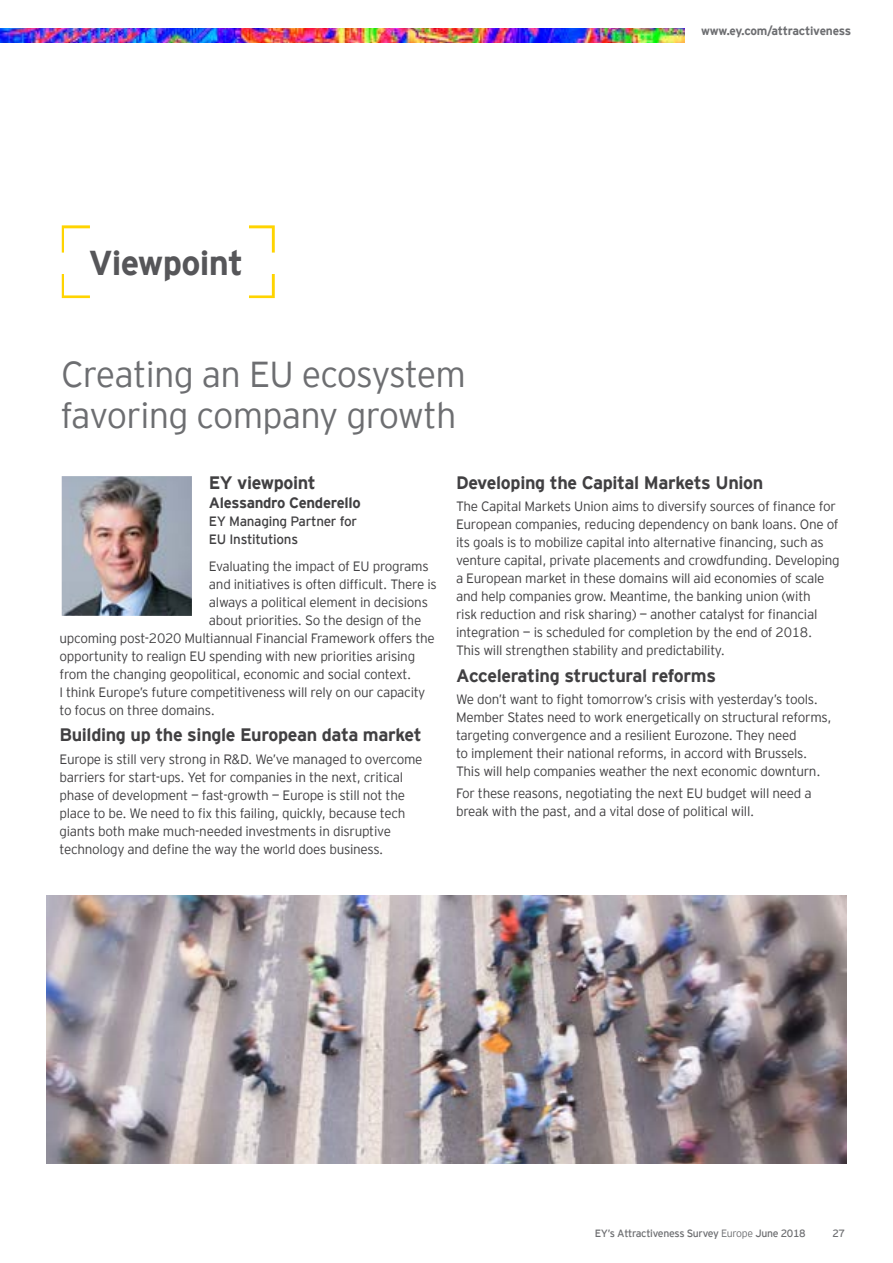
<style>
.page{position:relative;width:893px;height:1263px;background:#fff}
.page>*{position:absolute;margin:0;border:0;box-sizing:border-box;transform-origin:0 0}
.t1{font:300 36px/40.5px "EY Interstate";letter-spacing:-.02em;color:#6d6e71}
.t2{font:700 34.5px "EY Interstate";letter-spacing:-.02em;color:#565659}
.t3{font:700 18px "EY Interstate";letter-spacing:-.02em;color:#414042}
.t4{font:700 15px "EY Interstate";letter-spacing:-.02em;color:#414042}
.t5{font:300 13.5px/18px "EY Interstate";letter-spacing:-.02em;color:#414042}
.t6{font:13.5px/18px "EY Interstate";letter-spacing:-.02em;color:#414042}
.t7{font:700 12px "EY Interstate";letter-spacing:-.02em;color:#6d6e71}
.t8{font:10.5px "EY Interstate";letter-spacing:-.03em;color:#6d6e71}
.s1{font-weight:300}
</style>
<div class="page">
<img style="left:0;top:28px;width:685px;height:14px">
<img style="left:62px;top:476px;width:130px;height:140px">
<img style="left:47px;top:895px;width:799px;height:268px">
<svg style="left:62px;top:225px;width:213px;height:73px"></svg>
<h2 class="t2" style="left:88px;top:237px;width:156px">Viewpoint</h2>
<h1 class="t1" style="left:60px;top:352px;width:407px">Creating an EU ecosystem favoring company growth</h1>
<p class="t7" style="left:701px;top:22px;width:152px">www.ey.com/attractiveness</p>
<h3 class="t3" style="left:209px;top:469px;width:108px">EY viewpoint</h3>
<p class="t4" style="left:209px;top:492px;width:153px">Alessandro Cenderello</p>
<p class="t6" style="left:209px;top:511px;width:150px">EY Managing Partner for<br>EU Institutions</p>
<p class="t5" style="left:209px;top:556px;width:221px">Evaluating the impact of EU programs</p>
<p class="t5" style="left:209px;top:574px;width:229px">and initiatives is often difficult. There is</p>
<p class="t5" style="left:209px;top:592px;width:221px">always a political element in decisions</p>
<p class="t5" style="left:209px;top:610px;width:214px">about priorities. So the design of the</p>
<p class="t5" style="left:60px;top:628px;width:377px">upcoming post-2020 Multiannual Financial Framework offers the</p>
<p class="t5" style="left:60px;top:646px;width:357px">opportunity to realign EU spending with new priorities arising</p>
<p class="t5" style="left:60px;top:664px;width:353px">from the changing geopolitical, economic and social context.</p>
<p class="t5" style="left:60px;top:682px;width:367px">I think Europe’s future competitiveness will rely on our capacity</p>
<p class="t5" style="left:60px;top:700px;width:157px">to focus on three domains.</p>
<h3 class="t3" style="left:60px;top:722px;width:364px">Building up the single European data market</h3>
<p class="t5" style="left:60px;top:749px;width:365px">Europe is still very strong in R&amp;D. We’ve managed to overcome barriers for start-ups. Yet for companies in the next, critical phase of development — fast-growth — Europe is still not the place to be. We need to fix this failing, quickly, because tech giants both make much-needed investments in disruptive technology and define the way the world does business.</p>
<h3 class="t3" style="left:456px;top:469px;width:309px">Developing the Capital Markets Union</h3>
<p class="t5" style="left:456px;top:496px;width:385px">The Capital Markets Union aims to diversify sources of finance for European companies, reducing dependency on bank loans. One of its goals is to mobilize capital into alternative financing, such as venture capital, private placements and crowdfunding. Developing a European market in these domains will aid economies of scale and help companies grow. Meantime, the banking union (with<br>risk reduction and risk sharing) — another catalyst for financial integration — is scheduled for completion by the end of 2018.<br>This will strengthen stability and predictability.</p>
<h3 class="t3" style="left:456px;top:662px;width:261px">Accelerating structural reforms</h3>
<p class="t5" style="left:456px;top:689px;width:377px">We don’t want to fight tomorrow’s crisis with yesterday’s tools.<br>Member States need to work energetically on structural reforms, targeting convergence and a resilient Eurozone. They need<br>to implement their national reforms, in accord with Brussels.<br>This will help companies weather the next economic downturn.</p>
<p class="t5" style="left:456px;top:783px;width:357px">For these reasons, negotiating the next EU budget will need a break with the past, and a vital dose of political will.</p>
<p class="t8" style="left:595px;top:1226px;width:212px">EY’s Attractiveness Survey <span class="s1">Europe</span> June 2018</p>
<p class="t8" style="left:832px;top:1225px;width:14px">27</p>
</div>
